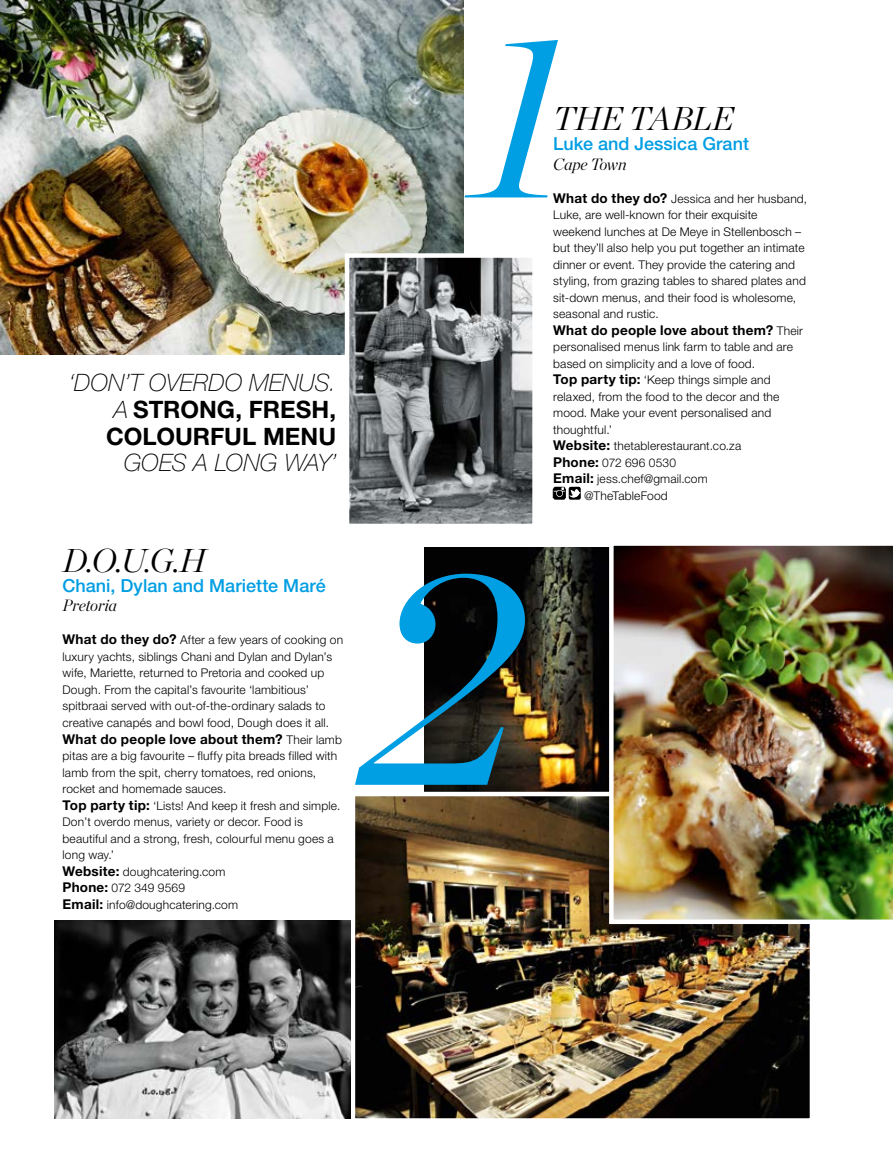
<style>
.page{position:relative;width:893px;height:1170px;background:#fff}
.page>*{position:absolute;margin:0;border:0;box-sizing:border-box;transform-origin:0 0}
.t1{font:italic 300 313.05px "Chronicle Display";color:#009ee3}
.t2{font:italic 300 236.1px "Chronicle Display";color:#009ee3}
.t3{font:italic 300 33px "Chronicle Display";letter-spacing:-.015em;color:#000}
.t4{font:700 24px/27px "Helvetica Neue LT Std";color:#000;text-align:right}
.t5{font:italic 100 24px "Helvetica Neue LT Std";letter-spacing:-.015em;color:#000}
.t6{font:500 18px "Helvetica Neue LT Std";color:#009ee3}
.t7{font:italic 300 16.35px "Chronicle Display";letter-spacing:-.015em;color:#000}
.t8{font:700 13.5px "Helvetica Neue LT Std";letter-spacing:.02em;color:#000}
.t9{font:300 12px/16.5px "Helvetica Neue LT Std";letter-spacing:.015em;color:#000}
.s1{font-weight:100;font-style:italic}
.s2{font-weight:700;font-size:13.5px}
.s3{font-weight:300;font-size:12px}
</style>
<div class="page">
<img style="left:425px;top:547px;width:184px;height:244px">
<img style="left:0;top:0;width:463px;height:354px">
<img style="left:356px;top:796px;width:453px;height:321px">
<div style="left:351px;top:791px;width:463px;height:331px;border:4px solid #fff"></div>
<svg style="left:553px;top:486px;width:28px;height:13px"></svg>
<img style="left:609px;top:545px;width:284px;height:378px">
<img style="left:54px;top:920px;width:297px;height:198px">
<img style="left:350px;top:258px;width:182px;height:265px">
<div style="left:345px;top:253px;width:192px;height:275px;border:4px solid #fff"></div>
<h3 class="t4" style="left:69px;top:369px;width:268px"><span class="s1">‘DON’T OVERDO MENUS.<br>A</span> STRONG, FRESH,<br>COLOURFUL MENU</h3>
<h3 class="t5" style="left:124px;top:448px;width:214px">GOES A LONG WAY’</h3>
<h2 class="t2" style="left:472px;top:-69px;width:97px">1</h2>
<h3 class="t3" style="left:553px;top:93px;width:182px">THE TABLE</h3>
<h3 class="t6" style="left:553px;top:133px;width:197px">Luke and Jessica Grant</h3>
<h3 class="t7" style="left:553px;top:151px;width:75px">Cape Town</h3>
<p class="t9" style="left:553px;top:190px;width:255px"><span class="s2">What do they do?</span> Jessica and her husband, Luke, are well-known for their exquisite weekend lunches at De Meye in Stellenbosch – but they’ll also help you put together an intimate dinner or event. They provide the catering and styling, from grazing tables to shared plates and sit-down menus, and their food is wholesome, seasonal and rustic.</p>
<p class="t8" style="left:553px;top:321px;width:251px">What do people love about them? <span class="s3">Their</span></p>
<p class="t9" style="left:553px;top:338px;width:241px">personalised menus link farm to table and are</p>
<p class="t9" style="left:553px;top:355px;width:203px">based on simplicity and a love of food.</p>
<p class="t9" style="left:553px;top:371px;width:219px"><span class="s2">Top party tip:</span> ‘Keep things simple and</p>
<p class="t9" style="left:553px;top:388px;width:228px">relaxed, from the food to the decor and the</p>
<p class="t9" style="left:553px;top:404px;width:220px">mood. Make your event personalised and</p>
<p class="t9" style="left:553px;top:421px;width:60px">thoughtful.’</p>
<p class="t9" style="left:553px;top:437px;width:190px"><span class="s2">Website:</span> thetablerestaurant.co.za</p>
<p class="t9" style="left:553px;top:454px;width:124px"><span class="s2">Phone:</span> 072 696 0530</p>
<p class="t9" style="left:553px;top:470px;width:156px"><span class="s2">Email:</span> jess.chef@gmail.com</p>
<p class="t9" style="left:584px;top:487px;width:85px">@TheTableFood</p>
<h3 class="t3" style="left:63px;top:535px;width:145px">D.O.U.G.H</h3>
<h3 class="t6" style="left:63px;top:574px;width:265px">Chani, Dylan and Mariette Maré</h3>
<h3 class="t7" style="left:63px;top:593px;width:56px">Pretoria</h3>
<p class="t9" style="left:63px;top:631px;width:282px"><span class="s2">What do they do?</span> After a few years of cooking on luxury yachts, siblings Chani and Dylan and Dylan’s wife, Mariette, returned to Pretoria and cooked up Dough. From the capital’s favourite ‘lambitious’ spitbraai served with out-of-the-ordinary salads to creative canapés and bowl food, Dough does it all.</p>
<p class="t8" style="left:63px;top:730px;width:281px">What do people love about them? <span class="s3">Their lamb</span></p>
<p class="t9" style="left:63px;top:747px;width:279px">pitas are a big favourite – fluffy pita breads filled with lamb from the spit, cherry tomatoes, red onions, rocket and homemade sauces.<br><span class="s2">Top party tip:</span> ‘Lists! And keep it fresh and simple.<br>Don’t overdo menus, variety or decor. Food is beautiful and a strong, fresh, colourful menu goes a long way.’<br><span class="s2">Website:</span> doughcatering.com<br><span class="s2">Phone:</span> 072 349 9569<br><span class="s2">Email:</span> info@doughcatering.com</p>
<h1 class="t1" style="left:357px;top:431px;width:166px">2</h1>
</div>
